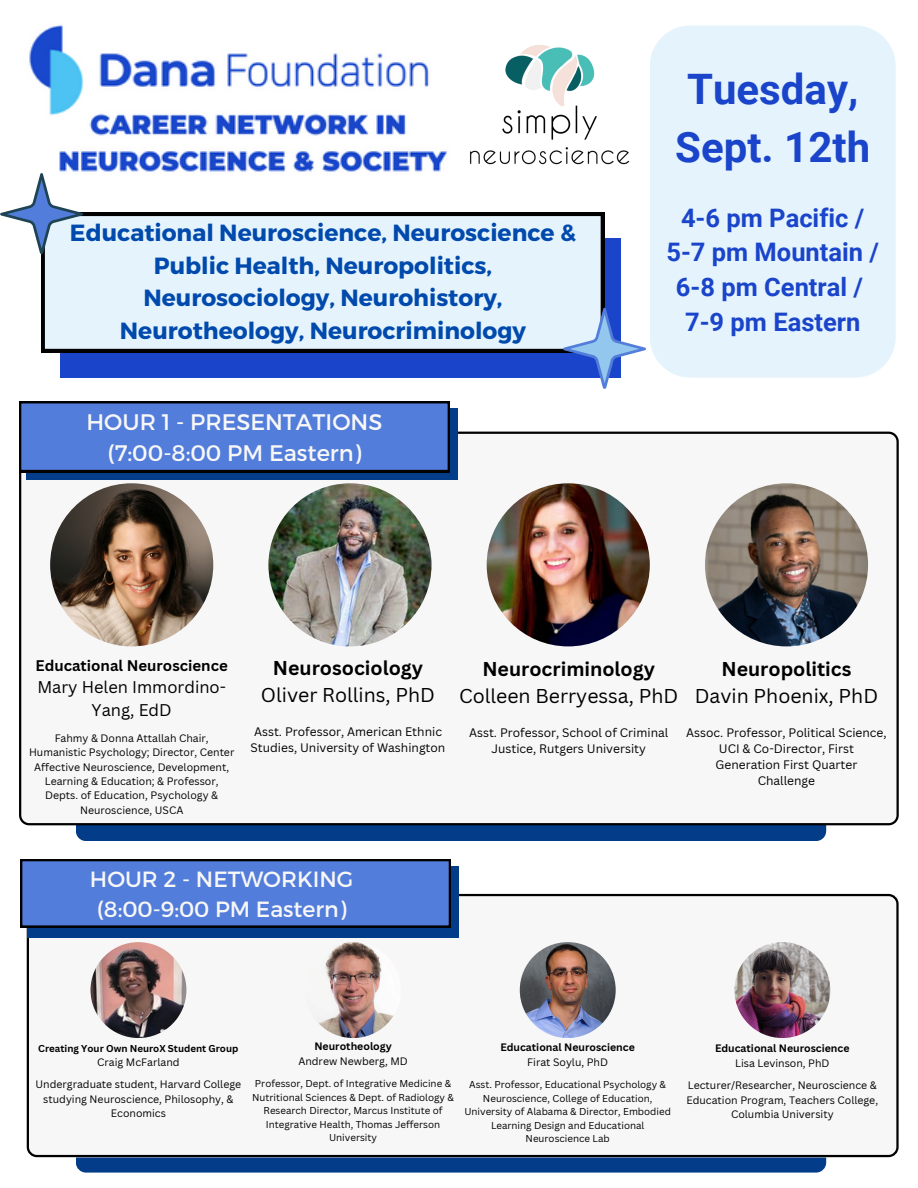
<style>
.page{position:relative;width:918px;height:1188px;background:#fff}
.page>*{position:absolute;margin:0;border:0;box-sizing:border-box;transform-origin:0 0}
.t1{font:700 42px "Roboto";color:#1a45ca}
.t2{font:700 25.5px "Roboto";color:#1a45ca}
.t3{font:700 23.4px/32.7px "Montserrat";color:#004aad;text-align:center}
.t4{font:22.5px "Montserrat";color:#f7f7f7}
.t5{font:22.05px "Montserrat";color:#f7f7f7}
.t6{font:19.5px "Canva Sans";color:#000}
.t7{font:700 19.5px "Canva Sans";color:#000}
.t8{font:16.5px/22.5px "Canva Sans";color:#000;text-align:center}
.t9{font:700 15px "Canva Sans";color:#000}
.t10{font:12px/16px "Canva Sans";color:#000;text-align:center}
.t11{font:10.5px/14.4px "Canva Sans";color:#000;text-align:center}
.t12{font:700 10.5px "Canva Sans";color:#000}
.t13{font:9.75px/13.5px "Canva Sans";color:#000;text-align:center}
.t14{font:700 9.75px "Canva Sans";color:#000}
</style>
<div class="page">
<div style="left:76px;top:825px;width:750px;height:16px;background:#033c89"></div>
<svg style="left:19px;top:432px;width:880px;height:393px"></svg>
<div style="left:27px;top:408px;width:431px;height:72px;background:#033c89"></div>
<svg style="left:19px;top:401px;width:431px;height:71px;background:#4c73c9"></svg>
<img style="left:268px;top:483px;width:164px;height:163px;border-radius:50%">
<img style="left:487px;top:483px;width:163px;height:163px;border-radius:50%">
<img style="left:50px;top:483px;width:163px;height:163px;border-radius:50%">
<img style="left:705px;top:483px;width:163px;height:163px;border-radius:50%">
<div style="left:76px;top:931px;width:750px;height:242px;background:#033c89;border-radius:10px"></div>
<div style="left:27px;top:894px;width:872px;height:263px;background:#f7f7f7"></div>
<div style="left:28px;top:866px;width:431px;height:71px;background:#033c89"></div>
<svg style="left:20px;top:859px;width:431px;height:69px;background:#4c72c8"></svg>
<img style="left:470px;top:45px;width:160px;height:120px">
<img style="left:29px;top:24px;width:418px;height:148px">
<div style="left:650px;top:25px;width:246px;height:353px;background:#e5f3fc"></div>
<div style="left:60px;top:238px;width:561px;height:139px;background:#1a45ca"></div>
<div style="left:42px;top:213px;width:562px;height:139px;background:#e5f3fc"></div>
<svg style="left:563px;top:308px;width:83px;height:81px"></svg>
<svg style="left:0;top:173px;width:83px;height:81px"></svg>
<img style="left:91px;top:942px;width:95px;height:96px;border-radius:50%">
<img style="left:734px;top:942px;width:96px;height:96px;border-radius:50%">
<img style="left:520px;top:942px;width:96px;height:96px;border-radius:50%">
<img style="left:305px;top:942px;width:96px;height:96px;border-radius:50%">
<p class="t3" style="left:70px;top:215px;width:508px">Educational Neuroscience, Neuroscience &amp; Public Health, Neuropolitics, Neurosociology, Neurohistory, Neurotheology, Neurocriminology</p>
<p class="t4" style="left:87px;top:407px;width:297px">HOUR 1 - PRESENTATIONS</p>
<p class="t4" style="left:108px;top:438px;width:255px">(7:00-8:00 PM Eastern)</p>
<p class="t1" style="left:687px;top:65px;width:173px">Tuesday,</p>
<p class="t1" style="left:675px;top:124px;width:196px">Sept. 12th</p>
<p class="t2" style="left:681px;top:203px;width:185px">4-6 pm Pacific /</p>
<p class="t2" style="left:666px;top:238px;width:214px">5-7 pm Mountain /</p>
<p class="t2" style="left:676px;top:273px;width:189px">6-8 pm Central /</p>
<p class="t2" style="left:685px;top:308px;width:177px">7-9 pm Eastern</p>
<p class="t9" style="left:36px;top:655px;width:194px">Educational Neuroscience</p>
<p class="t8" style="left:37px;top:676px;width:190px">Mary Helen Immordino-<br>Yang, EdD</p>
<p class="t11" style="left:29px;top:731px;width:207px">Fahmy &amp; Donna Attallah Chair, Humanistic Psychology; Director, Center Affective Neuroscience, Development, Learning &amp; Education; &amp; Professor, Depts. of Education, Psychology &amp; Neuroscience, USCA</p>
<p class="t7" style="left:273px;top:654px;width:152px">Neurosociology</p>
<p class="t6" style="left:261px;top:681px;width:176px">Oliver Rollins, PhD</p>
<p class="t10" style="left:251px;top:723px;width:196px;text-align:left">Asst. Professor, American Ethnic<br>Studies, University of Washington</p>
<p class="t7" style="left:482px;top:655px;width:174px">Neurocriminology</p>
<p class="t6" style="left:459px;top:682px;width:221px">Colleen Berryessa, PhD</p>
<p class="t10" style="left:469px;top:724px;width:201px">Asst. Professor, School of Criminal<br>Justice, Rutgers University</p>
<p class="t7" style="left:721px;top:655px;width:131px">Neuropolitics</p>
<p class="t6" style="left:695px;top:682px;width:185px">Davin Phoenix, PhD</p>
<p class="t10" style="left:686px;top:724px;width:202px">Assoc. Professor, Political Science,<br>UCI &amp; Co-Director, First<br>Generation First Quarter<br>Challenge</p>
<p class="t5" style="left:90px;top:865px;width:265px">HOUR 2 - NETWORKING</p>
<p class="t5" style="left:97px;top:895px;width:251px">(8:00-9:00 PM Eastern)</p>
<p class="t14" style="left:38px;top:1042px;width:202px">Creating Your Own NeuroX Student Group</p>
<p class="t11" style="left:97px;top:1055px;width:84px">Craig McFarland</p>
<p class="t11" style="left:36px;top:1077px;width:207px">Undergraduate student, Harvard College studying Neuroscience, Philosophy, &amp;<br>Economics</p>
<p class="t12" style="left:314px;top:1039px;width:79px">Neurotheology</p>
<p class="t11" style="left:298px;top:1053px;width:111px">Andrew Newberg, MD</p>
<p class="t13" style="left:252px;top:1077px;width:203px">Professor, Dept. of Integrative Medicine &amp; Nutritional Sciences &amp; Dept. of Radiology &amp; Research Director, Marcus Institute of Integrative Health, Thomas Jefferson University</p>
<p class="t12" style="left:500px;top:1040px;width:136px">Educational Neuroscience</p>
<p class="t11" style="left:527px;top:1055px;width:82px">Firat Soylu, PhD</p>
<p class="t13" style="left:464px;top:1078px;width:208px">Asst. Professor, Educational Psychology &amp; Neuroscience, College of Education, University of Alabama &amp; Director, Embodied Learning Design and Educational Neuroscience Lab</p>
<p class="t12" style="left:715px;top:1041px;width:136px">Educational Neuroscience</p>
<p class="t11" style="left:735px;top:1056px;width:96px">Lisa Levinson, PhD</p>
<p class="t11" style="left:686px;top:1078px;width:193px">Lecturer/Researcher, Neuroscience &amp;<br>Education Program, Teachers College,<br>Columbia University</p>
</div>
